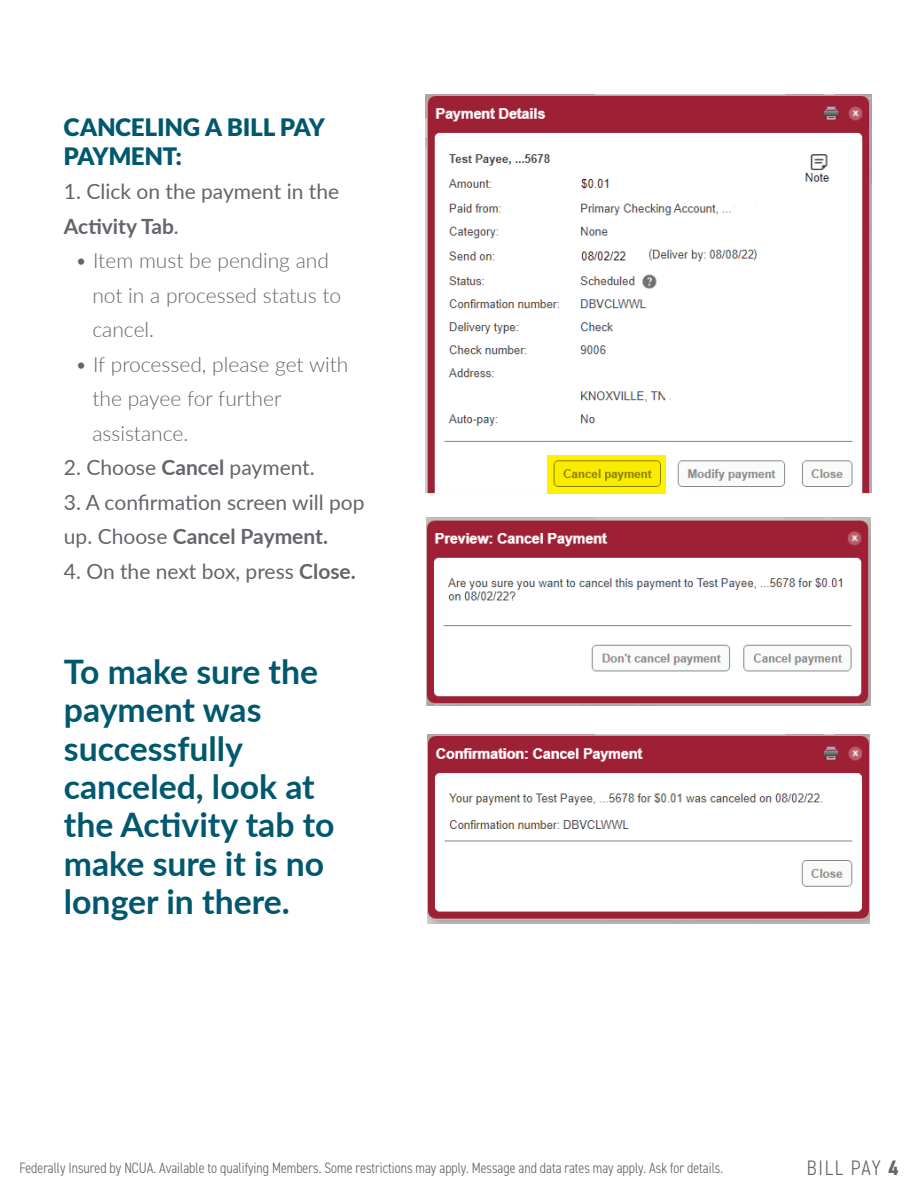
<style>
.page{position:relative;width:918px;height:1188px;background:#fff}
.page>*{position:absolute;margin:0;border:0;box-sizing:border-box;transform-origin:0 0}
.t1{font:700 33.75px/38.4px "Lato";color:#00586f}
.t2{font:900 24px/28.8px "Lato";color:#00586f}
.t3{font:21px/34.5px "Lato";color:#62656a}
.t4{font:300 21px/34.5px "Lato";color:#62656a}
.t5{font:300 condensed 21px "DIN2014";letter-spacing:.08em;color:#62656a}
.t6{font:300 condensed 15px "DIN2014";color:#62656a}
.s1{font-weight:700}
</style>
<div class="page">
<img style="left:425px;top:94px;width:446px;height:400px">
<img style="left:426px;top:517px;width:444px;height:189px">
<img style="left:427px;top:735px;width:442px;height:189px">
<svg style="left:547px;top:455px;width:119px;height:39px;background:#ede000"></svg>
<p class="t2" style="left:64px;top:112px;width:263px">CANCELING A BILL PAY<br>PAYMENT:</p>
<p class="t3" style="left:64px;top:173px;width:277px">1. Click on the payment in the<br><span class="s1">Activity Tab</span>.</p>
<p class="t4" style="left:92px;top:243px;width:250px;text-indent:-17px">• Item must be pending and not in a processed status to cancel.</p>
<p class="t4" style="left:92px;top:346px;width:258px;text-indent:-17px">• If processed, please get with the payee for further assistance.</p>
<p class="t3" style="left:64px;top:449px;width:252px">2. Choose <span class="s1">Cancel</span> payment.</p>
<p class="t3" style="left:64px;top:484px;width:302px">3. A confirmation screen will pop up. Choose <span class="s1">Cancel Payment.</span></p>
<p class="t3" style="left:64px;top:553px;width:293px">4. On the next box, press <span class="s1">Close.</span></p>
<h1 class="t1" style="left:64px;top:651px;width:272px">To make sure the payment was successfully canceled, look at the Activity tab to make sure it is no longer in there.</h1>
<p class="t6" style="left:19px;top:1159px;width:705px">Federally Insured by NCUA. Available to qualifying Members. Some restrictions may apply. Message and data rates may apply. Ask for details.</p>
<p class="t5" style="left:807px;top:1155px;width:93px">BILL PAY <span class="s1">4</span></p>
</div>
